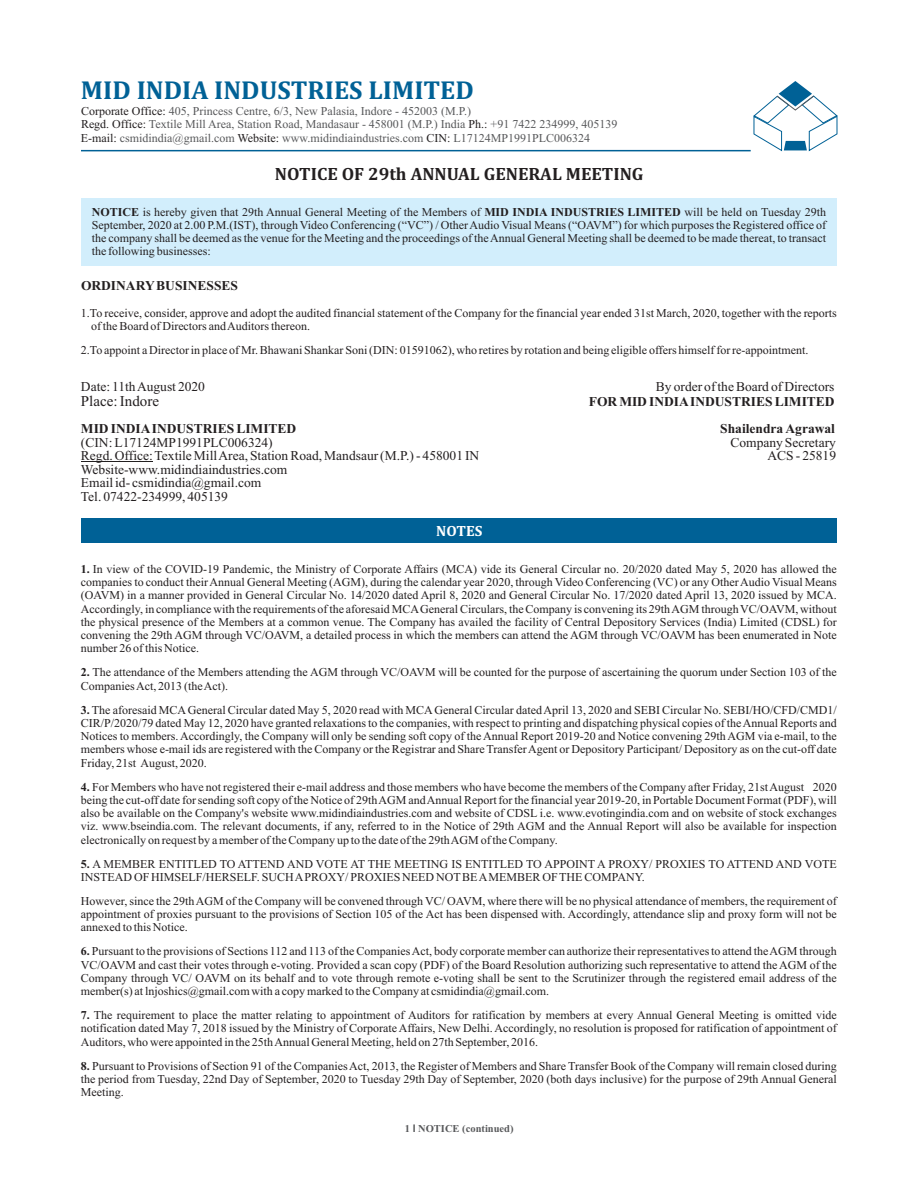
<style>
.page{position:relative;width:918px;height:1188px;background:#fff}
.page>*{position:absolute;margin:0;border:0;box-sizing:border-box;transform-origin:0 0}
.t1{font:700 26.25px "Cambria";color:#006196}
.t2{font:700 18px "Cambria";color:#231f20}
.t3{font:15px "Times New Roman";color:#231f20}
.t4{font:700 15px "Cambria";color:#fff}
.t5{font:13.5px/13.5px "Times New Roman";color:#231f20}
.t6{font:700 13.5px "Times New Roman";color:#231f20}
.t7{font:12px/13.4px "Times New Roman";color:#231f20;text-align:justify}
.t8{font:12px/13.4px "Times New Roman";color:#58595b}
.t9{font:700 10.5px "Times New Roman";color:#58595b}
.s1{color:#231f20}
.s2{font-weight:700}
.s3{font-family:"Arial"}
</style>
<div class="page">
<div style="left:81px;top:198px;width:756px;height:68px;background:#d2eefc"></div>
<hr style="left:81px;top:461px;width:72px;height:1px;background:#231f20">
<svg style="left:81px;top:81px;width:757px;height:71px"></svg>
<div style="left:81px;top:519px;width:756px;height:24px;background:#006196"></div>
<h1 class="t1" style="left:81px;top:78px;width:395px">MID INDIA INDUSTRIES LIMITED</h1>
<p class="t8" style="left:81px;top:106px;width:538px"><span class="s1">Corporate Office:</span> 405, Princess Centre, 6/3, New Palasia, Indore - 452003 (M.P.)<br><span class="s1">Regd. Office:</span> Textile Mill Area, Station Road, Mandasaur - 458001 (M.P.) India <span class="s1">Ph.:</span> +91 7422 234999, 405139<br><span class="s1">E-mail:</span> csmidindia@gmail.com <span class="s1">Website:</span> www.midindiaindustries.com <span class="s1">CIN:</span> L17124MP1991PLC006324</p>
<h2 class="t2" style="left:275px;top:166px;width:370px">NOTICE OF 29th ANNUAL GENERAL MEETING</h2>
<p class="t7" style="left:92px;top:206px;width:736px"><span class="s2">NOTICE</span> is hereby given that 29th Annual General Meeting of the Members of <span class="s2">MID INDIA INDUSTRIES LIMITED</span> will be held on Tuesday 29th September, 2020 at 2.00 P.M.(IST), through Video Conferencing (“VC”) / Other Audio Visual Means (“OAVM”) for which purposes the Registered office of the company shall be deemed as the venue for the Meeting and the proceedings of the Annual General Meeting shall be deemed to be made thereat, to transact the following businesses:</p>
<p class="t6" style="left:81px;top:281px;width:159px">ORDINARYBUSINESSES</p>
<p class="t7" style="left:91px;top:308px;width:747px;text-indent:-10px">1.To receive, consider, approve and adopt the audited financial statement of the Company for the financial year ended 31st March, 2020, together with the reports of the Board of Directors and Auditors thereon.</p>
<p class="t7" style="left:81px;top:345px;width:729px">2.To appoint a Director in place of Mr. Bhawani Shankar Soni (DIN: 01591062), who retires by rotation and being eligible offers himself for re-appointment.</p>
<p class="t5" style="left:81px;top:381px;width:126px">Date: 11th August 2020</p>
<p class="t5" style="left:656px;top:381px;width:180px">By order of the Board of Directors</p>
<p class="t3" style="left:81px;top:396px;width:80px">Place: Indore</p>
<p class="t6" style="left:589px;top:397px;width:247px">FOR MID INDIAINDUSTRIES LIMITED</p>
<p class="t6" style="left:81px;top:424px;width:217px">MID INDIAINDUSTRIES LIMITED</p>
<p class="t6" style="left:720px;top:424px;width:116px">Shailendra Agrawal</p>
<p class="t5" style="left:81px;top:437px;width:193px">(CIN: L17124MP1991PLC006324)</p>
<p class="t5" style="left:730px;top:437px;width:107px">Company Secretary</p>
<p class="t5" style="left:81px;top:450px;width:400px">Regd. Office: Textile Mill Area, Station Road, Mandsaur (M.P.) - 458001 IN</p>
<p class="t5" style="left:768px;top:450px;width:70px">ACS - 25819</p>
<p class="t5" style="left:81px;top:464px;width:208px">Website-www.midindiaindustries.com<br>Email id- csmidindia@gmail.com<br>Tel. 07422-234999, 405139</p>
<p class="t4" style="left:436px;top:524px;width:48px">NOTES</p>
<p class="t7" style="left:81px;top:563px;width:758px"><span class="s2">1.</span> In view of the COVID-19 Pandemic, the Ministry of Corporate Affairs (MCA) vide its General Circular no. 20/2020 dated May 5, 2020 has allowed the companies to conduct their Annual General Meeting (AGM), during the calendar year 2020, through Video Conferencing (VC) or any Other Audio Visual Means (OAVM) in a manner provided in General Circular No. 14/2020 dated April 8, 2020 and General Circular No. 17/2020 dated April 13, 2020 issued by MCA.<br>Accordingly, in compliance with the requirements of the aforesaid MCAGeneral Circulars, the Company is convening its 29th AGM through VC/OAVM, without the physical presence of the Members at a common venue. The Company has availed the facility of Central Depository Services (India) Limited (CDSL) for convening the 29th AGM through VC/OAVM, a detailed process in which the members can attend the AGM through VC/OAVM has been enumerated in Note number 26 of this Notice.</p>
<p class="t7" style="left:81px;top:667px;width:757px"><span class="s2">2.</span> The attendance of the Members attending the AGM through VC/OAVM will be counted for the purpose of ascertaining the quorum under Section 103 of the<br>Companies Act, 2013 (the Act).</p>
<p class="t7" style="left:81px;top:704px;width:758px"><span class="s2">3.</span> The aforesaid MCAGeneral Circular dated May 5, 2020 read with MCAGeneral Circular dated April 13, 2020 and SEBI Circular No. SEBI/HO/CFD/CMD1/ CIR/P/2020/79 dated May 12, 2020 have granted relaxations to the companies, with respect to printing and dispatching physical copies of the Annual Reports and Notices to members. Accordingly, the Company will only be sending soft copy of the Annual Report 2019-20 and Notice convening 29th AGM via e-mail, to the members whose e-mail ids are registered with the Company or the Registrar and Share Transfer Agent or Depository Participant/ Depository as on the cut-off date Friday, 21st August, 2020.</p>
<p class="t7" style="left:81px;top:781px;width:758px"><span class="s2">4.</span> For Members who have not registered their e-mail address and those members who have become the members of the Company after Friday, 21st August 2020 being the cut-off date for sending soft copy of the Notice of 29th AGM and Annual Report for the financial year 2019-20, in Portable Document Format (PDF), will also be available on the Company's website www.midindiaindustries.com and website of CDSL i.e. www.evotingindia.com and on website of stock exchanges viz. www.bseindia.com. The relevant documents, if any, referred to in the Notice of 29th AGM and the Annual Report will also be available for inspection electronically on request by a member of the Company up to the date of the 29th AGM of the Company.</p>
<p class="t7" style="left:81px;top:858px;width:758px"><span class="s2">5.</span> A MEMBER ENTITLED TO ATTEND AND VOTE AT THE MEETING IS ENTITLED TO APPOINT A PROXY/ PROXIES TO ATTEND AND VOTE<br>INSTEAD OF HIMSELF/HERSELF. SUCH APROXY/ PROXIES NEED NOTBE AMEMBER OF THE COMPANY.</p>
<p class="t7" style="left:81px;top:895px;width:757px">However, since the 29th AGM of the Company will be convened through VC/ OAVM, where there will be no physical attendance of members, the requirement of appointment of proxies pursuant to the provisions of Section 105 of the Act has been dispensed with. Accordingly, attendance slip and proxy form will not be annexed to this Notice.</p>
<p class="t7" style="left:81px;top:946px;width:758px"><span class="s2">6.</span> Pursuant to the provisions of Sections 112 and 113 of the Companies Act, body corporate member can authorize their representatives to attend the AGM through VC/OAVM and cast their votes through e-voting. Provided a scan copy (PDF) of the Board Resolution authorizing such representative to attend the AGM of the Company through VC/ OAVM on its behalf and to vote through remote e-voting shall be sent to the Scrutinizer through the registered email address of the member(s) at lnjoshics@gmail.com with a copy marked to the Company at csmidindia@gmail.com.</p>
<p class="t7" style="left:81px;top:1010px;width:758px"><span class="s2">7.</span> The requirement to place the matter relating to appointment of Auditors for ratification by members at every Annual General Meeting is omitted vide notification dated May 7, 2018 issued by the Ministry of Corporate Affairs, New Delhi. Accordingly, no resolution is proposed for ratification of appointment of Auditors, who were appointed in the 25th Annual General Meeting, held on 27th September, 2016.</p>
<p class="t7" style="left:81px;top:1060px;width:758px"><span class="s2">8.</span> Pursuant to Provisions of Section 91 of the Companies Act, 2013, the Register of Members and Share Transfer Book of the Company will remain closed during the period from Tuesday, 22nd Day of September, 2020 to Tuesday 29th Day of September, 2020 (both days inclusive) for the purpose of 29th Annual General Meeting.</p>
<p class="t9" style="left:405px;top:1125px;width:110px">1 <span class="s3">I</span> NOTICE (continued)</p>
</div>
